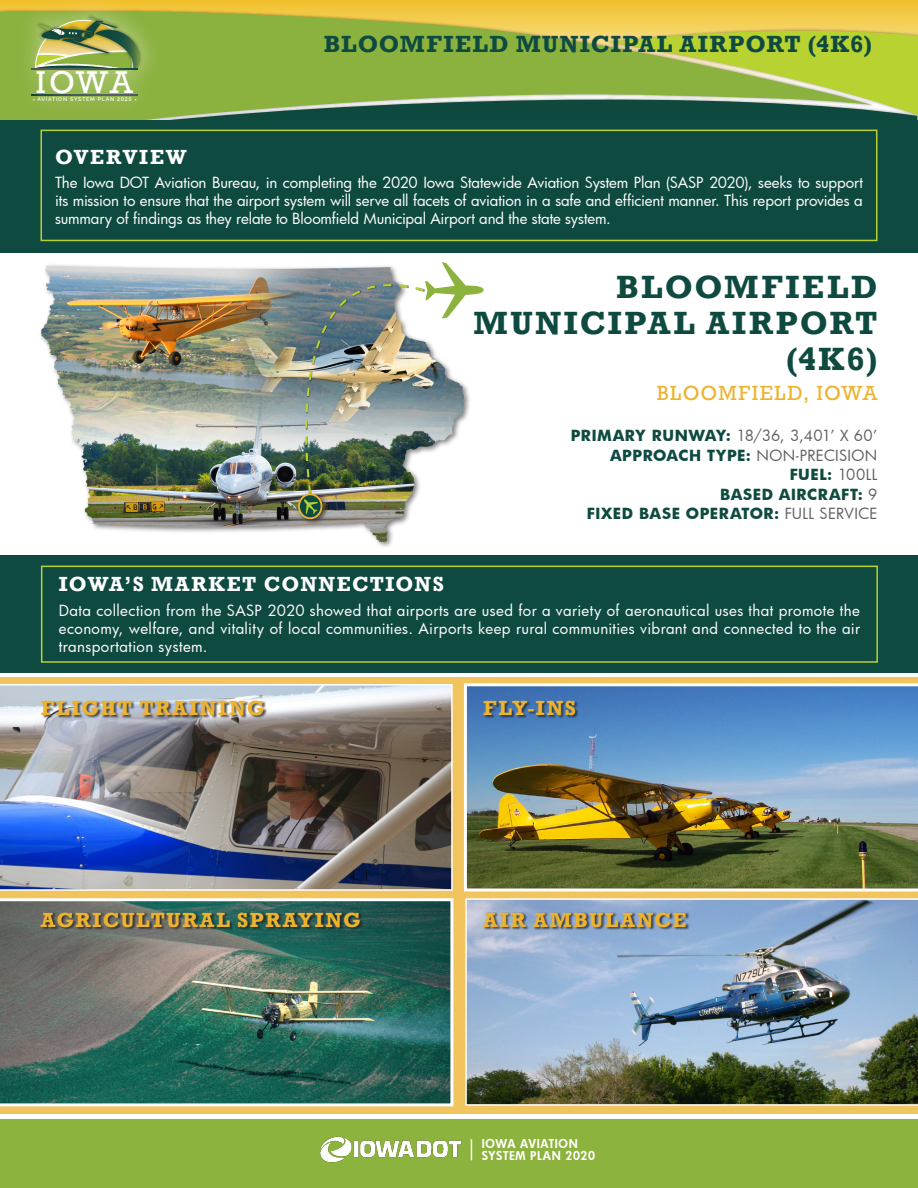
<style>
.page{position:relative;width:918px;height:1188px;background:#fff}
.page>*{position:absolute;margin:0;border:0;box-sizing:border-box;transform-origin:0 0}
.Airport_Title{font:700 33px/36px "Rockwell";letter-spacing:.075em;color:#0f4a40;text-align:right}
.t1{font:32.4px "Rockwell";color:#fff}
.Airport_Name{font:700 24px "Rockwell";letter-spacing:.05em;color:#0f4a40}
.Sub_Header{font:700 21px "Rockwell";letter-spacing:.08em;color:#edb32e}
.A_Head{font:700 21px "Rockwell";letter-spacing:.07em;color:#fff}
.Sub_Header-2{font:21px "Rockwell";letter-spacing:.065em;color:#edb32e}
.Body_Text_White{font:15px/18px "Futura";letter-spacing:.01em;color:#fff;text-align:justify}
.Airport_Stats{font:700 15px "Futura";letter-spacing:.035em;color:#0f4a40}
.Airport_Stats-2{font:15px "Futura";color:#5f5f62}
.Body_Text_White-2{font:800 12px "Futura";letter-spacing:.05em;color:#fff}
.t2{font:600 6.45px "Raleway";color:#fff;scale:.84 1}
.t3{font:600 5.4px "Raleway";letter-spacing:.14em;color:#fff}
.s1{font-weight:700}
.s2{font-weight:700;color:#0f4a40}
.s3{font-weight:400;color:#5f5f62}
</style>
<div class="page">
<img style="left:40px;top:265px;width:370px;height:282px">
<img style="left:0;top:0;width:918px;height:17px">
<svg style="left:0;top:10px;width:872px;height:110px;background:#e5c343"></svg>
<img style="left:2px;top:0;width:171px;height:120px">
<img style="left:35px;top:13px;width:87px;height:4px">
<svg style="left:35px;top:17px;width:883px;height:103px;background:#91ad4a"></svg>
<svg style="left:31px;top:69px;width:107px;height:1px"></svg>
<svg style="left:31px;top:94px;width:107px;height:1px"></svg>
<div style="left:0;top:1119px;width:918px;height:69px;background:#8cb33d"></div>
<img style="left:320px;top:1137px;width:142px;height:26px">
<svg style="left:471px;top:1139px;width:1px;height:21px"></svg>
<div style="left:0;top:120px;width:918px;height:133px;background:#0f4a40"></div>
<div style="left:40px;top:130px;width:838px;height:111px;border:2px solid #b8d133"></div>
<div style="left:296px;top:491px;width:33px;height:35px;background:#231f20;opacity:.75"></div>
<svg style="left:299px;top:494px;width:23px;height:24px"></svg>
<div style="left:298px;top:493px;width:24px;height:26px;border:2px solid #edb32e;border-radius:50%"></div>
<img style="left:273px;top:262px;width:211px;height:252px">
<div style="left:0;top:677px;width:918px;height:437px;background:#f1c45e"></div>
<img style="left:465px;top:898px;width:453px;height:208px">
<img style="left:464px;top:683px;width:454px;height:208px">
<img style="left:0;top:684px;width:453px;height:207px">
<div style="left:0;top:555px;width:918px;height:118px;background:#0f4a40"></div>
<div style="left:41px;top:566px;width:837px;height:97px;border:2px solid #b8d133"></div>
<img style="left:0;top:898px;width:453px;height:208px">
<div style="left:41px;top:912px;width:323px;height:18px;background:#231f20;opacity:.75"></div>
<div style="left:483px;top:912px;width:207px;height:18px;background:#231f20;opacity:.75"></div>
<div style="left:42px;top:701px;width:226px;height:18px;background:#231f20;opacity:.75"></div>
<div style="left:484px;top:701px;width:96px;height:18px;background:#231f20;opacity:.75"></div>
<p class="t1" style="left:33px;top:63px;width:101px"><sub>•</sub> IOWA</p>
<p class="t3" style="left:37px;top:96px;width:78px">AVIATION SYSTEM PLAN</p>
<p class="t2" style="left:117px;top:95px;width:25px">2020 <span class="s1">•</span></p>
<p class="Airport_Name" style="left:324px;top:29px;width:550px">BLOOMFIELD MUNICIPAL AIRPORT (4K6)</p>
<p class="A_Head" style="left:55px;top:144px;width:133px">OVERVIEW</p>
<h4 class="Body_Text_White" style="left:55px;top:173px;width:809px">The Iowa DOT Aviation Bureau, in completing the 2020 Iowa Statewide Aviation System Plan (SASP 2020), seeks to support its mission to ensure that the airport system will serve all facets of aviation in a safe and efficient manner. This report provides a summary of findings as they relate to Bloomfield Municipal Airport and the state system.</h4>
<h4 class="Airport_Title" style="left:474px;top:269px;width:405px">BLOOMFIELD<br>MUNICIPAL AIRPORT (4K6)</h4>
<h4 class="Sub_Header-2" style="left:657px;top:381px;width:222px">BLOOMFIELD, IOWA</h4>
<h4 class="Airport_Stats-2" style="left:571px;top:426px;width:308px"><span class="s2">PRIMARY RUNWAY:</span> 18/36, 3,401’ X 60’</h4>
<h4 class="Airport_Stats" style="left:610px;top:445px;width:269px">APPROACH TYPE: <span class="s3">NON-PRECISION</span></h4>
<h4 class="Airport_Stats" style="left:790px;top:464px;width:89px">FUEL: <span class="s3">100LL</span></h4>
<h4 class="Airport_Stats" style="left:720px;top:484px;width:159px">BASED AIRCRAFT: <span class="s3">9</span></h4>
<h4 class="Airport_Stats" style="left:587px;top:503px;width:292px">FIXED BASE OPERATOR: <span class="s3">FULL SERVICE</span></h4>
<p class="A_Head" style="left:59px;top:571px;width:386px">IOWA’S MARKET CONNECTIONS</p>
<h4 class="Body_Text_White" style="left:59px;top:601px;width:803px">Data collection from the SASP 2020 showed that airports are used for a variety of aeronautical uses that promote the economy, welfare, and vitality of local communities. Airports keep rural communities vibrant and connected to the air transportation system.</h4>
<h4 class="Sub_Header" style="left:41px;top:695px;width:225px">FLIGHT TRAINING</h4>
<h4 class="Sub_Header" style="left:483px;top:695px;width:94px">FLY-INS</h4>
<h4 class="Sub_Header" style="left:41px;top:907px;width:321px">AGRICULTURAL SPRAYING</h4>
<h4 class="Sub_Header" style="left:483px;top:907px;width:205px">AIR AMBULANCE</h4>
<h4 class="Body_Text_White-2" style="left:482px;top:1136px;width:98px">IOWA AVIATION</h4>
<h4 class="Body_Text_White-2" style="left:482px;top:1148px;width:115px">SYSTEM PLAN 2020</h4>
</div>
